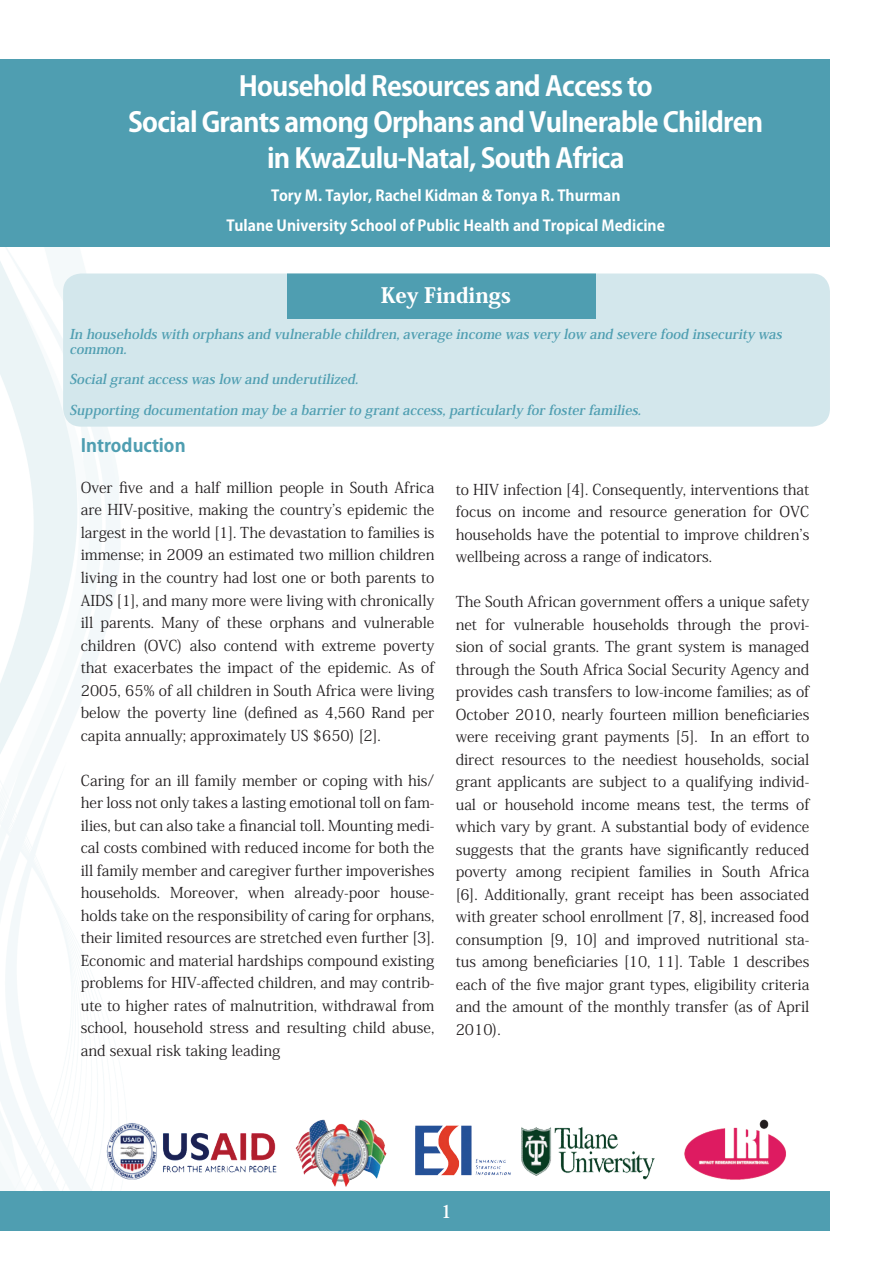
<style>
.page{position:relative;width:893px;height:1263px;background:#fff}
.page>*{position:absolute;margin:0;border:0;box-sizing:border-box;transform-origin:0 0}
.t1{font:700 27px/36px "Koz Go Pro";letter-spacing:-.03em;color:#fff;text-align:center}
.t2{font:800 21px "Koz Min Pro";color:#fff}
.t3{font:700 18px "Koz Go Pro";color:#4f9eb1}
.t4{font:700 18px "Koz Min Pro";color:#fff}
.t5{font:15px/22.5px "Koz Min Pro";color:#231f20;text-align:justify}
.t6{font:700 15px/30px "Koz Go Pro";color:#fff;text-align:center}
.t7{font:italic 700 13.5px/15px "Koz Min Pro";color:#4f9eb1}
</style>
<div class="page">
<div style="left:0;top:59px;width:829px;height:188px;background:#4f9eb1"></div>
<div style="left:0;top:1191px;width:830px;height:40px;background:#4f9eb1"></div>
<div style="left:63px;top:273px;width:767px;height:154px;background:#d3e7ec;border-radius:18px"></div>
<div style="left:287px;top:273px;width:308px;height:46px;background:#4f9eb1"></div>
<img style="left:81px;top:1097px;width:705px;height:94px">
<h1 class="t1" style="left:128px;top:70px;width:636px">Household Resources and Access to<br>Social Grants among Orphans and Vulnerable Children in KwaZulu-Natal, South Africa</h1>
<p class="t6" style="left:227px;top:182px;width:440px">Tory M. Taylor, Rachel Kidman &amp; Tonya R. Thurman<br>Tulane University School of Public Health and Tropical Medicine</p>
<h2 class="t2" style="left:381px;top:279px;width:132px">Key Findings</h2>
<p class="t7" style="left:69px;top:326px;width:717px">In households with orphans and vulnerable children,average income was very low and severe food insecurity was common.</p>
<p class="t7" style="left:69px;top:371px;width:293px">Socialgrantaccess was low and underutilized.</p>
<p class="t7" style="left:69px;top:402px;width:576px">Supporting documentation may be a barrierto grantaccess,particularly forfosterfamilies.</p>
<p class="t3" style="left:81px;top:434px;width:106px">Introduction</p>
<p class="t5" style="left:81px;top:476px;width:355px">Over five and a half million people in South Africa are HIV-positive, making the country’s epidemic the largest in the world [1]. The devastation to families is immense; in 2009 an estimated two million children living in the country had lost one or both parents to AIDS [1], and many more were living with chronically ill parents. Many of these orphans and vulnerable children (OVC) also contend with extreme poverty that exacerbates the impact of the epidemic. As of 2005, 65% of all children in South Africa were living below the poverty line (defined as 4,560 Rand per capita annually; approximately US $650) [2].</p>
<p class="t5" style="left:81px;top:768px;width:355px">Caring for an ill family member or coping with his/ her loss not only takes a lasting emotional toll on fam&shy;ilies, but can also take a financial toll. Mounting medi&shy;cal costs combined with reduced income for both the ill family member and caregiver further impoverishes households. Moreover, when already-poor house&shy;holds take on the responsibility of caring for orphans, their limited resources are stretched even further [3].<br>Economic and material hardships compound existing problems for HIV-affected children, and may contrib&shy;ute to higher rates of malnutrition, withdrawal from school, household stress and resulting child abuse, and sexual risk taking leading</p>
<p class="t5" style="left:456px;top:477px;width:355px">to HIV infection [4]. Consequently, interventions that focus on income and resource generation for OVC households have the potential to improve children’s wellbeing across a range of indicators.</p>
<p class="t5" style="left:456px;top:590px;width:355px">The South African government offers a unique safety net for vulnerable households through the provi&shy;sion of social grants. The grant system is managed through the South Africa Social Security Agency and provides cash transfers to low-income families; as of October 2010, nearly fourteen million beneficiaries were receiving grant payments [5]. In an effort to direct resources to the neediest households, social grant applicants are subject to a qualifying individ&shy;ual or household income means test, the terms of which vary by grant. A substantial body of evidence suggests that the grants have significantly reduced poverty among recipient families in South Africa [6]. Additionally, grant receipt has been associated with greater school enrollment [7, 8], increased food consumption [9, 10] and improved nutritional sta&shy;tus among beneficiaries [10, 11]. Table 1 describes each of the five major grant types, eligibility criteria and the amount of the monthly transfer (as of April 2010).</p>
<p class="t4" style="left:441px;top:1198px;width:13px">1</p>
</div>
